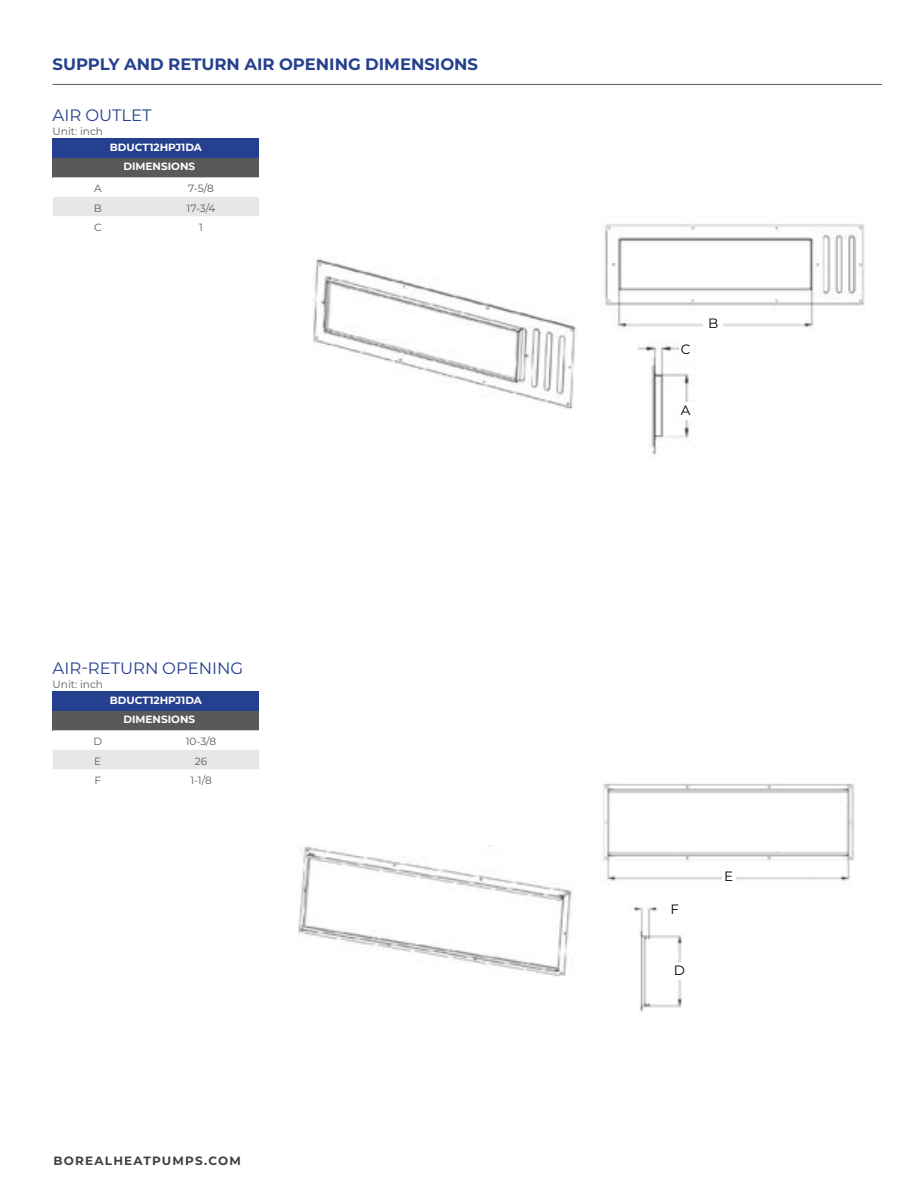
<style>
.page{position:relative;width:918px;height:1188px;background:#fff}
.page>*{position:absolute;margin:0;border:0;box-sizing:border-box;transform-origin:0 0}
.t1{font:700 16.5px "Montserrat";color:#25408f}
.t2{font:16.5px "Montserrat";color:#25408f}
.t3{font:13.5px "Montserrat";color:#000}
.t4{font:700 12px "Montserrat";letter-spacing:.1em;color:#414042}
.t5{font:700 10.5px/19.5px "Montserrat";color:#fff}
.t6{font:10.5px "Montserrat";color:#585a5b}
.t7{font:10.5px "Montserrat";color:#58595b}
</style>
<div class="page">
<hr style="left:52px;top:84px;width:830px;height:1px;background:#58595b">
<img style="left:298px;top:846px;width:274px;height:131px">
<img style="left:600px;top:783px;width:255px;height:100px">
<img style="left:633px;top:906px;width:49px;height:106px">
<div style="left:53px;top:138px;width:206px;height:20px;background:#25408f"></div>
<div style="left:53px;top:158px;width:206px;height:19px;background:#58595b"></div>
<svg style="left:53px;top:177px;width:206px;height:39px"></svg>
<div style="left:53px;top:691px;width:206px;height:20px;background:#25408f"></div>
<div style="left:53px;top:711px;width:206px;height:19px;background:#58595b"></div>
<svg style="left:53px;top:730px;width:206px;height:39px"></svg>
<img style="left:312px;top:257px;width:264px;height:153px">
<img style="left:604px;top:223px;width:261px;height:105px">
<img style="left:637px;top:341px;width:59px;height:114px">
<div style="left:704px;top:315px;width:19px;height:18px;background:#fff"></div>
<div style="left:679px;top:341px;width:13px;height:18px;background:#fff"></div>
<div style="left:679px;top:402px;width:13px;height:18px;background:#fff"></div>
<div style="left:722px;top:868px;width:13px;height:18px;background:#fff"></div>
<div style="left:668px;top:901px;width:13px;height:17px;background:#fff"></div>
<div style="left:673px;top:962px;width:13px;height:17px;background:#fff"></div>
<h1 class="t1" style="left:52px;top:52px;width:427px">SUPPLY AND RETURN AIR OPENING DIMENSIONS</h1>
<h1 class="t2" style="left:53px;top:104px;width:101px">AIR OUTLET</h1>
<p class="t7" style="left:53px;top:124px;width:52px">Unit: inch</p>
<p class="t5" style="left:123px;top:137px;width:80px;text-indent:-13px">BDUCT12HPJ1DA<br>DIMENSIONS</p>
<p class="t6" style="left:94px;top:181px;width:9px">A</p>
<p class="t6" style="left:188px;top:181px;width:27px">7-5/8</p>
<p class="t6" style="left:94px;top:201px;width:9px">B</p>
<p class="t6" style="left:187px;top:201px;width:30px">17-3/4</p>
<p class="t6" style="left:94px;top:220px;width:9px">C</p>
<p class="t6" style="left:199px;top:220px;width:5px">1</p>
<h1 class="t2" style="left:53px;top:657px;width:192px">AIR-RETURN OPENING</h1>
<p class="t7" style="left:53px;top:677px;width:52px">Unit: inch</p>
<p class="t5" style="left:123px;top:690px;width:80px;text-indent:-13px">BDUCT12HPJ1DA<br>DIMENSIONS</p>
<p class="t6" style="left:93px;top:734px;width:10px">D</p>
<p class="t6" style="left:186px;top:734px;width:32px">10-3/8</p>
<p class="t6" style="left:94px;top:754px;width:9px">E</p>
<p class="t6" style="left:195px;top:754px;width:14px">26</p>
<p class="t6" style="left:94px;top:773px;width:8px">F</p>
<p class="t6" style="left:190px;top:773px;width:23px">1-1/8</p>
<p class="t4" style="left:54px;top:1152px;width:189px">BOREALHEATPUMPS.COM</p>
<p class="t3" style="left:681px;top:340px;width:11px">C</p>
<p class="t3" style="left:708px;top:314px;width:12px">B</p>
<p class="t3" style="left:681px;top:401px;width:11px">A</p>
<p class="t3" style="left:671px;top:900px;width:10px">F</p>
<p class="t3" style="left:674px;top:961px;width:13px">D</p>
<p class="t3" style="left:724px;top:867px;width:11px">E</p>
</div>
